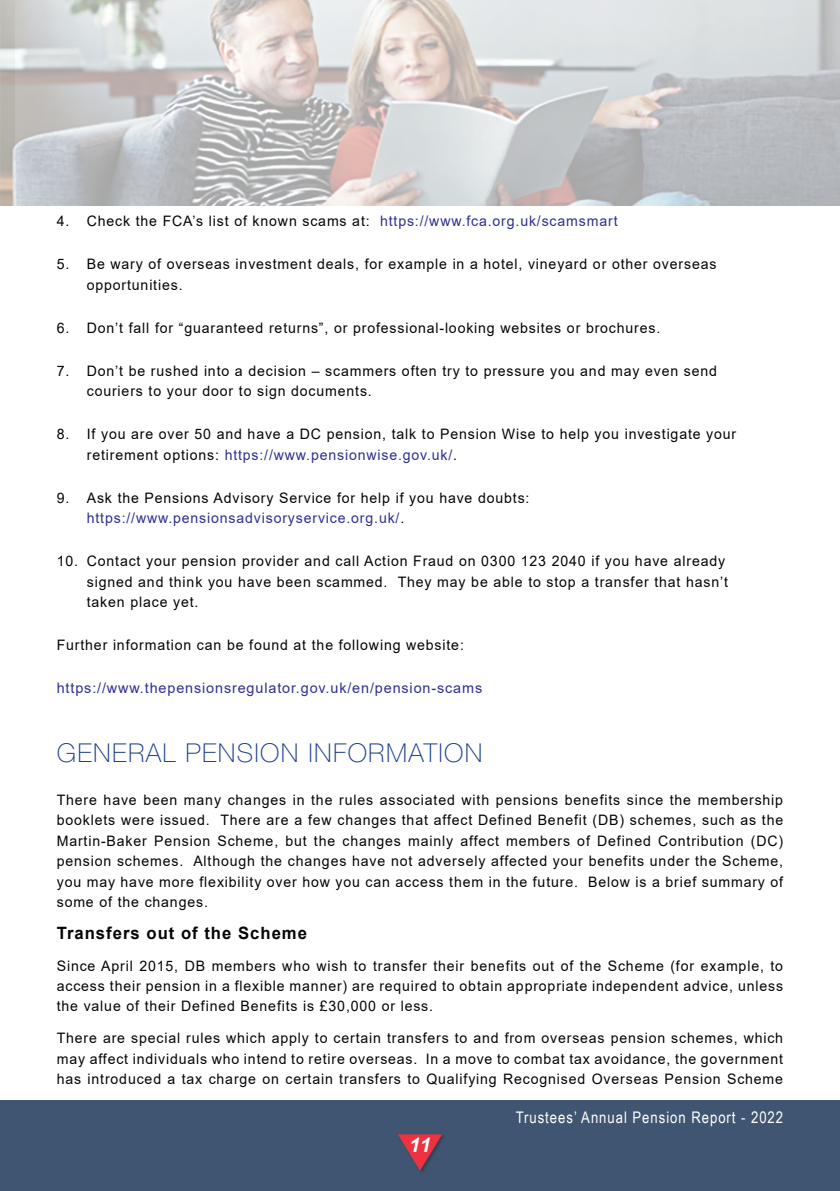
<style>
.page{position:relative;width:840px;height:1191px;background:#fff}
.page>*{position:absolute;margin:0;border:0;box-sizing:border-box;transform-origin:0 0}
.t1{font:100 26px "Helvetica Neue";letter-spacing:.05em;color:#1b3f94}
.t2{font:italic 700 20px "Arial";color:#fff}
.t3{font:700 17px "Arial";letter-spacing:.06em;color:#040503}
.t4{font:16px "Arial Narrow";letter-spacing:.06em;color:#fff}
.t5{font:14.4px/20.4px "Arial";letter-spacing:.06em;color:#040503}
.t6{font:14.4px "Arial";letter-spacing:.06em;color:#2e3092}
.s1{color:#2e3092}
</style>
<div class="page">
<div style="left:0;top:1100px;width:839px;height:91px;background:#405571"></div>
<svg style="left:398px;top:1134px;width:44px;height:36px"></svg>
<img style="left:0;top:0;width:839px;height:205px">
<p class="t5" style="left:57px;top:211px;width:562px">4. Check the FCA’s list of known scams at: <span class="s1">https://www.fca.org.uk/scamsmart</span></p>
<p class="t5" style="left:87px;top:254px;width:630px;text-indent:-30px">5. Be wary of overseas investment deals, for example in a hotel, vineyard or other overseas opportunities.</p>
<p class="t5" style="left:57px;top:317px;width:604px">6. Don’t fall for “guaranteed returns”, or professional-looking websites or brochures.</p>
<p class="t5" style="left:87px;top:360px;width:631px;text-indent:-30px">7. Don’t be rushed into a decision – scammers often try to pressure you and may even send couriers to your door to sign documents.</p>
<p class="t5" style="left:87px;top:424px;width:650px;text-indent:-30px">8. If you are over 50 and have a DC pension, talk to Pension Wise to help you investigate your retirement options: <span class="s1">https://www.pensionwise.gov.uk/</span>.</p>
<p class="t5" style="left:87px;top:487px;width:444px;text-indent:-30px">9. Ask the Pensions Advisory Service for help if you have doubts: <span class="s1">https://www.pensionsadvisoryservice.org.uk/</span>.</p>
<p class="t5" style="left:87px;top:551px;width:642px;text-indent:-30px">10. Contact your pension provider and call Action Fraud on 0300 123 2040 if you have already signed and think you have been scammed. They may be able to stop a transfer that hasn’t taken place yet.</p>
<p class="t5" style="left:57px;top:634px;width:408px">Further information can be found at the following website:</p>
<p class="t6" style="left:57px;top:678px;width:427px">https://www.thepensionsregulator.gov.uk/en/pension-scams</p>
<h1 class="t1" style="left:57px;top:738px;width:427px">GENERAL PENSION INFORMATION</h1>
<p class="t5" style="left:57px;top:789px;width:727px;text-align:justify">There have been many changes in the rules associated with pensions benefits since the membership booklets were issued. There are a few changes that affect Defined Benefit (DB) schemes, such as the Martin-Baker Pension Scheme, but the changes mainly affect members of Defined Contribution (DC) pension schemes. Although the changes have not adversely affected your benefits under the Scheme, you may have more flexibility over how you can access them in the future. Below is a brief summary of some of the changes.</p>
<p class="t3" style="left:57px;top:920px;width:252px">Transfers out of the Scheme</p>
<p class="t5" style="left:57px;top:955px;width:727px;text-align:justify">Since April 2015, DB members who wish to transfer their benefits out of the Scheme (for example, to access their pension in a flexible manner) are required to obtain appropriate independent advice, unless the value of their Defined Benefits is £30,000 or less.</p>
<p class="t5" style="left:57px;top:1027px;width:727px;text-align:justify">There are special rules which apply to certain transfers to and from overseas pension schemes, which may affect individuals who intend to retire overseas. In a move to combat tax avoidance, the government has introduced a tax charge on certain transfers to Qualifying Recognised Overseas Pension Scheme</p>
<p class="t4" style="left:515px;top:1105px;width:269px">Trustees’ Annual Pension Report - 2022</p>
<h2 class="t2" style="left:409px;top:1131px;width:23px">11</h2>
</div>
